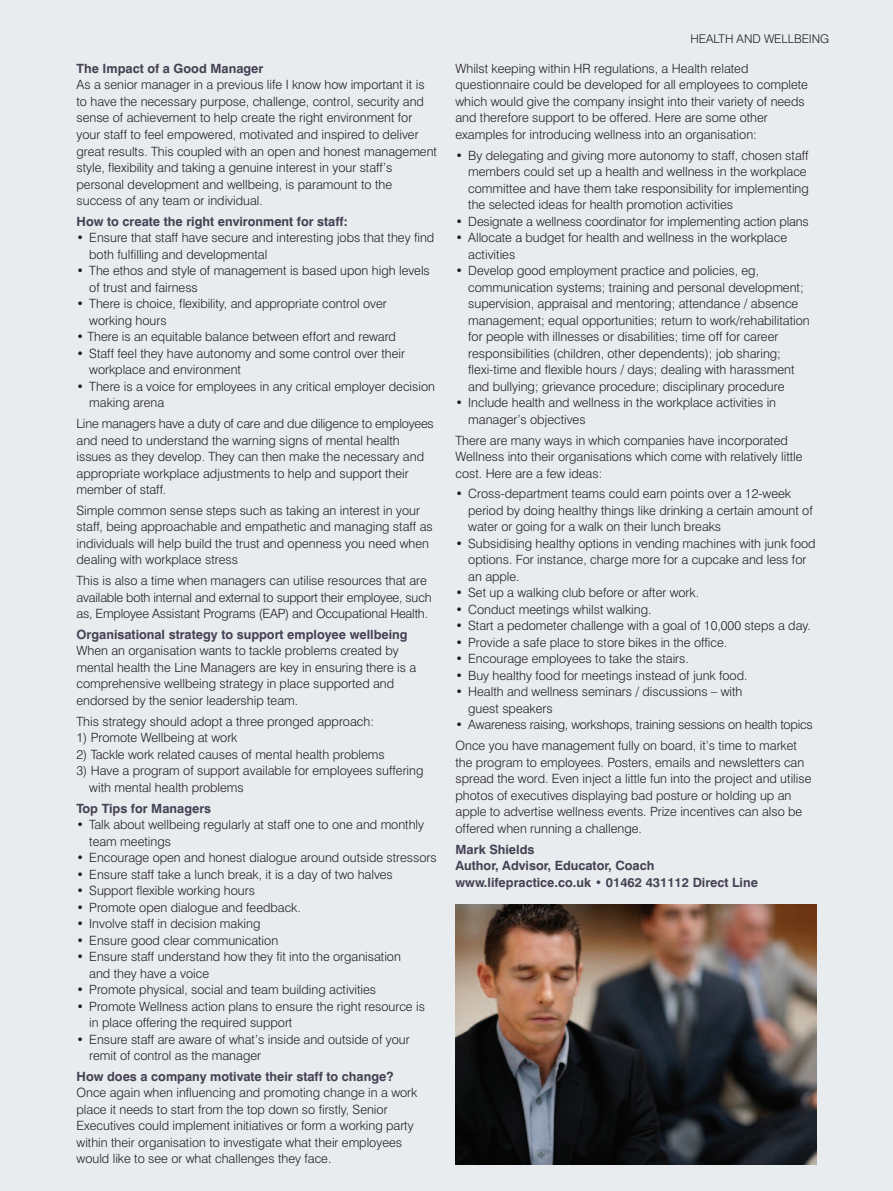
<style>
.page{position:relative;width:893px;height:1191px;background:#e8ecee}
.page>*{position:absolute;margin:0;border:0;box-sizing:border-box;transform-origin:0 0}
.t1{font:300 12.75px/16.5px "Swiss 721 BT";color:#231f20}
.t2{font:700 12.75px/16.5px "Swiss 721 BT";color:#454154}
.t3{font:300 12px "Swiss 721 BT";color:#231f20}
</style>
<div class="page">
<img style="left:455px;top:904px;width:361px;height:260px">
<p class="t2" style="left:77px;top:61px;width:188px">The Impact of a Good Manager</p>
<p class="t1" style="left:77px;top:78px;width:362px">As a senior manager in a previous life I know how important it is to have the necessary purpose, challenge, control, security and sense of achievement to help create the right environment for your staff to feel empowered, motivated and inspired to deliver great results. This coupled with an open and honest management style, flexibility and taking a genuine interest in your staff’s personal development and wellbeing, is paramount to the success of any team or individual.</p>
<p class="t2" style="left:77px;top:214px;width:273px">How to create the right environment for staff:</p>
<p class="t1" style="left:89px;top:231px;width:347px;text-indent:-13px">• Ensure that staff have secure and interesting jobs that they find both fulfilling and developmental</p>
<p class="t1" style="left:89px;top:264px;width:342px;text-indent:-13px">• The ethos and style of management is based upon high levels of trust and fairness</p>
<p class="t1" style="left:89px;top:297px;width:299px;text-indent:-13px">• There is choice, flexibility, and appropriate control over working hours</p>
<p class="t1" style="left:77px;top:330px;width:321px">• There is an equitable balance between effort and reward</p>
<p class="t1" style="left:89px;top:346px;width:317px;text-indent:-13px">• Staff feel they have autonomy and some control over their workplace and environment</p>
<p class="t1" style="left:89px;top:379px;width:347px;text-indent:-13px">• There is a voice for employees in any critical employer decision making arena</p>
<p class="t1" style="left:77px;top:416px;width:359px">Line managers have a duty of care and due diligence to employees and need to understand the warning signs of mental health issues as they develop. They can then make the necessary and appropriate workplace adjustments to help and support their member of staff.</p>
<p class="t1" style="left:77px;top:503px;width:358px">Simple common sense steps such as taking an interest in your staff, being approachable and empathetic and managing staff as individuals will help build the trust and openness you need when dealing with workplace stress</p>
<p class="t1" style="left:77px;top:573px;width:357px">This is also a time when managers can utilise resources that are available both internal and external to support their employee, such as, Employee Assistant Programs (EAP) and Occupational Health.</p>
<p class="t2" style="left:77px;top:627px;width:333px">Organisational strategy to support employee wellbeing</p>
<p class="t1" style="left:77px;top:644px;width:341px">When an organisation wants to tackle problems created by mental health the Line Managers are key in ensuring there is a comprehensive wellbeing strategy in place supported and endorsed by the senior leadership team.</p>
<p class="t1" style="left:77px;top:714px;width:299px">This strategy should adopt a three pronged approach:</p>
<p class="t1" style="left:77px;top:730px;width:162px">1) Promote Wellbeing at work</p>
<p class="t1" style="left:77px;top:747px;width:310px">2) Tackle work related causes of mental health problems</p>
<p class="t1" style="left:89px;top:763px;width:336px;text-indent:-13px">3) Have a program of support available for employees suffering with mental health problems</p>
<p class="t2" style="left:77px;top:801px;width:136px">Top Tips for Managers</p>
<p class="t1" style="left:89px;top:817px;width:336px;text-indent:-13px">• Talk about wellbeing regularly at staff one to one and monthly team meetings</p>
<p class="t1" style="left:77px;top:850px;width:362px">• Encourage open and honest dialogue around outside stressors</p>
<p class="t1" style="left:77px;top:867px;width:318px">• Ensure staff take a lunch break, it is a day of two halves</p>
<p class="t1" style="left:77px;top:883px;width:180px">• Support flexible working hours</p>
<p class="t1" style="left:77px;top:900px;width:226px">• Promote open dialogue and feedback.</p>
<p class="t1" style="left:77px;top:916px;width:185px">• Involve staff in decision making</p>
<p class="t1" style="left:77px;top:933px;width:203px">• Ensure good clear communication</p>
<p class="t1" style="left:89px;top:949px;width:313px;text-indent:-13px">• Ensure staff understand how they fit into the organisation and they have a voice</p>
<p class="t1" style="left:77px;top:982px;width:301px">• Promote physical, social and team building activities</p>
<p class="t1" style="left:89px;top:999px;width:337px;text-indent:-13px">• Promote Wellness action plans to ensure the right resource is in place offering the required support</p>
<p class="t1" style="left:89px;top:1032px;width:322px;text-indent:-13px">• Ensure staff are aware of what’s inside and outside of your remit of control as the manager</p>
<p class="t2" style="left:77px;top:1069px;width:318px">How does a company motivate their staff to change?</p>
<p class="t1" style="left:77px;top:1085px;width:342px">Once again when influencing and promoting change in a work place it needs to start from the top down so firstly, Senior Executives could implement initiatives or form a working party within their organisation to investigate what their employees would like to see or what challenges they face.</p>
<p class="t3" style="left:690px;top:35px;width:140px">HEALTH AND WELLBEING</p>
<p class="t1" style="left:455px;top:61px;width:354px">Whilst keeping within HR regulations, a Health related questionnaire could be developed for all employees to complete which would give the company insight into their variety of needs and therefore support to be offered. Here are some other examples for introducing wellness into an organisation:</p>
<p class="t1" style="left:468px;top:148px;width:342px;text-indent:-13px">• By delegating and giving more autonomy to staff, chosen staff members could set up a health and wellness in the workplace committee and have them take responsibility for implementing the selected ideas for health promotion activities</p>
<p class="t1" style="left:455px;top:214px;width:355px">• Designate a wellness coordinator for implementing action plans</p>
<p class="t1" style="left:468px;top:231px;width:320px;text-indent:-13px">• Allocate a budget for health and wellness in the workplace activities</p>
<p class="t1" style="left:468px;top:264px;width:343px;text-indent:-13px">• Develop good employment practice and policies, eg, communication systems; training and personal development; supervision, appraisal and mentoring; attendance / absence management; equal opportunities; return to work/rehabilitation for people with illnesses or disabilities; time off for career responsibilities (children, other dependents); job sharing; flexi-time and flexible hours / days; dealing with harassment and bullying; grievance procedure; disciplinary procedure</p>
<p class="t1" style="left:468px;top:396px;width:309px;text-indent:-13px">• Include health and wellness in the workplace activities in manager’s objectives</p>
<p class="t1" style="left:455px;top:433px;width:349px">There are many ways in which companies have incorporated<br>Wellness into their organisations which come with relatively little cost. Here are a few ideas:</p>
<p class="t1" style="left:468px;top:487px;width:346px;text-indent:-13px">• Cross-department teams could earn points over a 12-week period by doing healthy things like drinking a certain amount of water or going for a walk on their lunch breaks</p>
<p class="t1" style="left:468px;top:536px;width:349px;text-indent:-13px">• Subsidising healthy options in vending machines with junk food options. For instance, charge more for a cupcake and less for an apple.</p>
<p class="t1" style="left:455px;top:586px;width:245px">• Set up a walking club before or after work.</p>
<p class="t1" style="left:455px;top:602px;width:198px">• Conduct meetings whilst walking.</p>
<p class="t1" style="left:455px;top:619px;width:357px">• Start a pedometer challenge with a goal of 10,000 steps a day.</p>
<p class="t1" style="left:455px;top:635px;width:273px">• Provide a safe place to store bikes in the office.</p>
<p class="t1" style="left:455px;top:652px;width:235px">• Encourage employees to take the stairs.</p>
<p class="t1" style="left:455px;top:668px;width:294px">• Buy healthy food for meetings instead of junk food.</p>
<p class="t1" style="left:468px;top:685px;width:276px;text-indent:-13px">• Health and wellness seminars / discussions – with guest speakers</p>
<p class="t1" style="left:455px;top:716px;width:359px;line-height:20.7px">• Awareness raising, workshops, training sessions on health topics<br>Once you have management fully on board, it’s time to market</p>
<p class="t1" style="left:455px;top:755px;width:357px">the program to employees. Posters, emails and newsletters can spread the word. Even inject a little fun into the project and utilise photos of executives displaying bad posture or holding up an apple to advertise wellness events. Prize incentives can also be offered when running a challenge.</p>
<p class="t2" style="left:455px;top:842px;width:304px">Mark Shields<br>Author, Advisor, Educator, Coach www.lifepractice.co.uk • 01462 431112 Direct Line</p>
</div>
